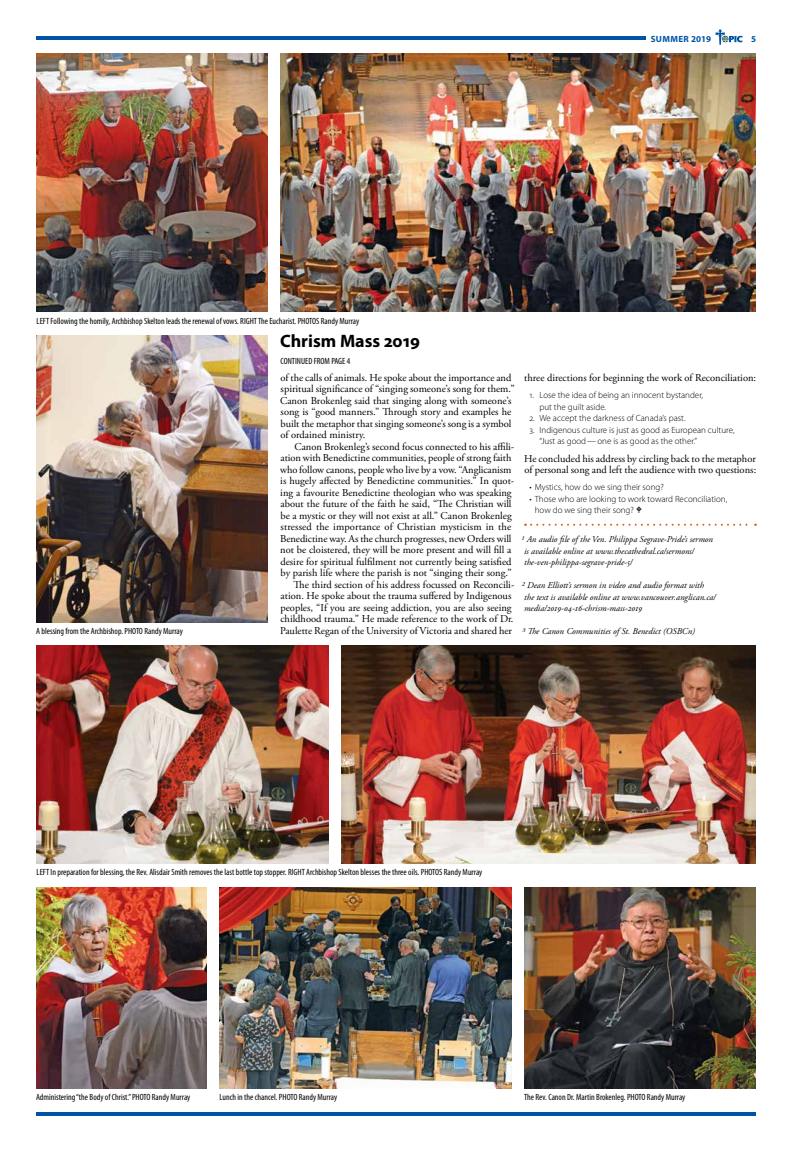
<style>
.page{position:relative;width:792px;height:1152px;background:#fff}
.page>*{position:absolute;margin:0;border:0;box-sizing:border-box;transform-origin:0 0}
.t1{font:700 18px "Myriad Pro";color:#000}
.t2{font:10.5px/11.5px "Adobe Garamond Pro";color:#000}
.t3{font:condensed 9px "Myriad Pro";color:#000}
.t4{font:italic 9px/11.5px "Adobe Garamond Pro";color:#000}
.t5{font:300 9px/11.5px "Myriad Pro";color:#000}
.t6{font:700 9px "Myriad Pro";letter-spacing:.04em;color:#0054a4}
</style>
<div class="page">
<hr style="left:36px;top:36px;width:610px;height:4px;background:#0054a4">
<hr style="left:36px;top:1112px;width:720px;height:4px;background:#0054a4">
<svg style="left:715px;top:30px;width:28px;height:15px"></svg>
<img style="left:36px;top:646px;width:293px;height:218px">
<img style="left:219px;top:887px;width:293px;height:201px">
<img style="left:280px;top:53px;width:476px;height:259px">
<img style="left:341px;top:646px;width:415px;height:218px">
<img style="left:524px;top:887px;width:232px;height:201px">
<img style="left:36px;top:53px;width:232px;height:259px">
<img style="left:36px;top:887px;width:171px;height:201px">
<svg style="left:525px;top:524px;width:231px;height:2px"></svg>
<img style="left:36px;top:335px;width:231px;height:287px">
<p class="t3" style="left:37px;top:315px;width:324px">LEFT Following the homily, Archbishop Skelton leads the renewal of vows. RIGHT The Eucharist. PHOTOS Randy Murray</p>
<p class="t6" style="left:651px;top:33px;width:62px">SUMMER 2019</p>
<p class="t6" style="left:751px;top:33px;width:6px">5</p>
<p class="t3" style="left:36px;top:626px;width:148px">A blessing from the Archbishop. PHOTO Randy Murray</p>
<h1 class="t1" style="left:280px;top:329px;width:141px">Chrism Mass 2019</h1>
<p class="t2" style="left:280px;top:372px;width:236px">of the calls of animals. He spoke about the importance and spiritual significance of “singing someone’s song for them.” Canon Brokenleg said that singing along with someone’s song is “good manners.” Through story and examples he built the metaphor that singing someone’s song is a symbol of ordained ministry.</p>
<p class="t2" style="left:280px;top:441px;width:236px;text-align:right">Canon Brokenleg’s second focus connected to his affili&shy;ation with Benedictine communities, people of strong faith who follow canons, people who live by a vow. “Anglicanism is hugely affected by Benedictine communities.” In quot&shy;ing a favourite Benedictine theologian who was speaking about the future of the faith he said, “The Christian will be a mystic or they will not exist at all.” Canon Brokenleg stressed the importance of Christian mysticism in the Benedictine way. As the church progresses, new Orders will not be cloistered, they will be more present and will fill a desire for spiritual fulfilment not currently being satisfied by parish life where the parish is not “singing their song.” The third section of his address focussed on Reconcili&shy;ation. He spoke about the trauma suffered by Indigenous peoples, “If you are seeing addiction, you are also seeing childhood trauma.” He made reference to the work of Dr.<br>Paulette Regan of the University of Victoria and shared her</p>
<p class="t3" style="left:281px;top:355px;width:71px">CONTINUED FROM PAGE 4</p>
<p class="t2" style="left:524px;top:372px;width:233px">three directions for beginning the work of Reconciliation:</p>
<p class="t5" style="left:539px;top:389px;width:165px;text-indent:-10px">1. Lose the idea of being an innocent bystander, put the guilt aside.</p>
<p class="t5" style="left:529px;top:412px;width:158px">2. We accept the darkness of Canada’s past.</p>
<p class="t5" style="left:539px;top:424px;width:197px;text-indent:-10px">3. Indigenous culture is just as good as European culture, “Just as good—one is as good as the other.”</p>
<p class="t2" style="left:524px;top:453px;width:234px">He concluded his address by circling back to the metaphor of personal song and left the audience with two questions:</p>
<p class="t5" style="left:529px;top:481px;width:136px">• Mystics, how do we sing their song?</p>
<p class="t5" style="left:535px;top:493px;width:194px;text-indent:-5px">• Those who are looking to work toward Reconciliation, how do we sing their song?</p>
<p class="t4" style="left:524px;top:534px;width:190px;text-indent:-3px">1 An audio file of the Ven. Philippa Segrave-Pride’s sermon is available online at www.thecathedral.ca/sermons/ the-ven-philippa-segrave-pride-5/</p>
<p class="t4" style="left:522px;top:580px;width:196px">2 Dean Elliott’s sermon in video and audio format with the text is available online at www.vancouver.anglican.ca/ media/2019-04-16-chrism-mass-2019</p>
<p class="t4" style="left:522px;top:626px;width:175px">3 The Canon Communities of St. Benedict (OSBCn)</p>
<p class="t3" style="left:37px;top:867px;width:447px">LEFT In preparation for blessing, the Rev. Alisdair Smith removes the last bottle top stopper. RIGHT Archbishop Skelton blesses the three oils. PHOTOS Randy Murray</p>
<p class="t3" style="left:36px;top:1091px;width:156px">Administering “the Body of Christ.” PHOTO Randy Murray</p>
<p class="t3" style="left:220px;top:1091px;width:119px">Lunch in the chancel. PHOTO Randy Murray</p>
<p class="t3" style="left:524px;top:1091px;width:163px">The Rev. Canon Dr. Martin Brokenleg. PHOTO Randy Murray</p>
</div>
